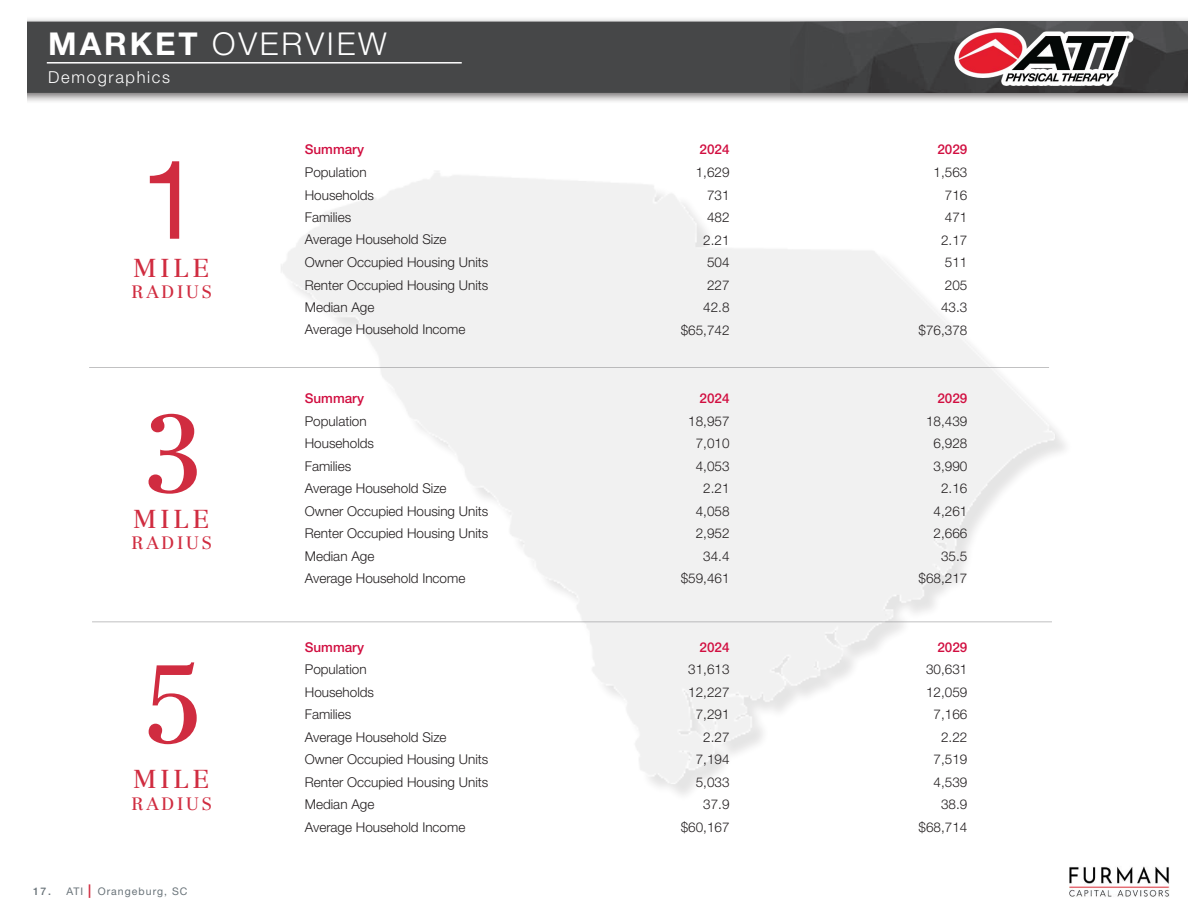
<style>
.page{position:relative;width:1188px;height:918px;background:#fff}
.page>*{position:absolute;margin:0;border:0;box-sizing:border-box;transform-origin:0 0}
.Body_Text{font:109.2px "Centennial LT Std";color:#d02c40}
.Body_Text-2{font:109.2px "Helvetica Neue LT Std";color:#d02c40}
.t1{font:300 31.5px "Helvetica Neue LT Std";letter-spacing:.09em;color:#fff}
.t2{font:25.5px "Centennial LT Std";letter-spacing:.16em;color:#d02c40}
.t3{font:17.7px "Centennial LT Std";letter-spacing:.16em;color:#d02c40}
.t4{font:300 16.5px "Helvetica Neue LT Std";letter-spacing:.1em;color:#fff}
.t5{font:300 13.5px "Helvetica Neue LT Std";color:#231f20}
.t6{font:500 13.5px "Helvetica Neue LT Std";color:#d10e40}
.t7{font:10.5px "Helvetica Neue LT Std";letter-spacing:.1em;color:#697379}
.s1{font-weight:700}
.s2{font-weight:500}
.s3{font-weight:700;font-size:13.5px;color:#d02c40}
</style>
<div class="page">
<div style="left:0;top:17px;width:1188px;height:88px;background:#231f20;opacity:.65"></div>
<div style="left:27px;top:22px;width:1161px;height:71px;background:#464748"></div>
<div style="left:0;top:5px;width:27px;height:103px;background:#fff"></div>
<hr style="left:47px;top:62px;width:415px;height:2px;background:#fff">
<img style="left:1069px;top:866px;width:101px;height:31px">
<img style="left:791px;top:22px;width:396px;height:71px">
<img style="left:955px;top:29px;width:179px;height:57px">
<hr style="left:89px;top:367px;width:960px;height:1px;background:#808083">
<hr style="left:92px;top:622px;width:960px;height:1px;background:#808083">
<p class="t1" style="left:48px;top:24px;width:340px"><span class="s1">MARKET</span> OVERVIEW</p>
<p class="t4" style="left:48px;top:67px;width:123px">Demographics</p>
<p class="Body_Text-2" style="left:140px;top:135px;width:62px">1</p>
<p class="t2" style="left:134px;top:253px;width:78px">MILE</p>
<p class="t3" style="left:131px;top:282px;width:82px">RADIUS</p>
<p class="Body_Text" style="left:140px;top:389px;width:66px">3</p>
<p class="t2" style="left:134px;top:504px;width:78px">MILE</p>
<p class="t3" style="left:131px;top:532px;width:82px">RADIUS</p>
<p class="Body_Text" style="left:140px;top:640px;width:66px">5</p>
<p class="t2" style="left:134px;top:764px;width:78px">MILE</p>
<p class="t3" style="left:131px;top:793px;width:82px">RADIUS</p>
<p class="t7" style="left:33px;top:885px;width:156px"><span class="s2">17.</span> ATI <span class="s3">|</span> Orangeburg, SC</p>
<p class="t6" style="left:305px;top:142px;width:61px">Summary</p>
<p class="t5" style="left:305px;top:164px;width:63px">Population</p>
<p class="t5" style="left:305px;top:186px;width:71px">Households</p>
<p class="t5" style="left:305px;top:209px;width:48px">Families</p>
<p class="t5" style="left:305px;top:231px;width:143px">Average Household Size</p>
<p class="t5" style="left:305px;top:254px;width:185px">Owner Occupied Housing Units</p>
<p class="t5" style="left:305px;top:276px;width:185px">Renter Occupied Housing Units</p>
<p class="t5" style="left:305px;top:299px;width:71px">Median Age</p>
<p class="t5" style="left:305px;top:321px;width:162px">Average Household Income</p>
<p class="t6" style="left:305px;top:390px;width:61px">Summary</p>
<p class="t5" style="left:305px;top:413px;width:63px">Population</p>
<p class="t5" style="left:305px;top:435px;width:71px">Households</p>
<p class="t5" style="left:305px;top:458px;width:48px">Families</p>
<p class="t5" style="left:305px;top:480px;width:143px">Average Household Size</p>
<p class="t5" style="left:305px;top:503px;width:185px">Owner Occupied Housing Units</p>
<p class="t5" style="left:305px;top:525px;width:185px">Renter Occupied Housing Units</p>
<p class="t5" style="left:305px;top:548px;width:71px">Median Age</p>
<p class="t5" style="left:305px;top:570px;width:162px">Average Household Income</p>
<p class="t6" style="left:305px;top:639px;width:61px">Summary</p>
<p class="t5" style="left:305px;top:661px;width:63px">Population</p>
<p class="t5" style="left:305px;top:684px;width:71px">Households</p>
<p class="t5" style="left:305px;top:706px;width:48px">Families</p>
<p class="t5" style="left:305px;top:729px;width:143px">Average Household Size</p>
<p class="t5" style="left:305px;top:751px;width:185px">Owner Occupied Housing Units</p>
<p class="t5" style="left:305px;top:774px;width:185px">Renter Occupied Housing Units</p>
<p class="t5" style="left:305px;top:796px;width:71px">Median Age</p>
<p class="t5" style="left:305px;top:819px;width:162px">Average Household Income</p>
<p class="t6" style="left:700px;top:142px;width:32px">2024</p>
<p class="t5" style="left:696px;top:164px;width:35px">1,629</p>
<p class="t5" style="left:707px;top:186px;width:24px">731</p>
<p class="t5" style="left:707px;top:209px;width:24px">482</p>
<p class="t5" style="left:703px;top:231px;width:28px">2.21</p>
<p class="t5" style="left:707px;top:254px;width:24px">504</p>
<p class="t5" style="left:707px;top:276px;width:24px">227</p>
<p class="t5" style="left:703px;top:299px;width:28px">42.8</p>
<p class="t5" style="left:681px;top:321px;width:50px">$65,742</p>
<p class="t6" style="left:700px;top:390px;width:32px">2024</p>
<p class="t5" style="left:688px;top:413px;width:43px">18,957</p>
<p class="t5" style="left:696px;top:435px;width:35px">7,010</p>
<p class="t5" style="left:696px;top:458px;width:35px">4,053</p>
<p class="t5" style="left:703px;top:480px;width:28px">2.21</p>
<p class="t5" style="left:696px;top:503px;width:35px">4,058</p>
<p class="t5" style="left:696px;top:525px;width:35px">2,952</p>
<p class="t5" style="left:703px;top:548px;width:28px">34.4</p>
<p class="t5" style="left:681px;top:570px;width:50px">$59,461</p>
<p class="t6" style="left:700px;top:639px;width:32px">2024</p>
<p class="t5" style="left:688px;top:661px;width:43px">31,613</p>
<p class="t5" style="left:688px;top:684px;width:43px">12,227</p>
<p class="t5" style="left:696px;top:706px;width:35px">7,291</p>
<p class="t5" style="left:703px;top:729px;width:28px">2.27</p>
<p class="t5" style="left:696px;top:751px;width:35px">7,194</p>
<p class="t5" style="left:696px;top:774px;width:35px">5,033</p>
<p class="t5" style="left:703px;top:796px;width:28px">37.9</p>
<p class="t5" style="left:681px;top:819px;width:50px">$60,167</p>
<p class="t6" style="left:937px;top:142px;width:32px">2029</p>
<p class="t5" style="left:934px;top:164px;width:35px">1,563</p>
<p class="t5" style="left:945px;top:186px;width:24px">716</p>
<p class="t5" style="left:945px;top:209px;width:24px">471</p>
<p class="t5" style="left:941px;top:231px;width:28px">2.17</p>
<p class="t5" style="left:945px;top:254px;width:24px">511</p>
<p class="t5" style="left:945px;top:276px;width:24px">205</p>
<p class="t5" style="left:941px;top:299px;width:28px">43.3</p>
<p class="t5" style="left:919px;top:321px;width:50px">$76,378</p>
<p class="t6" style="left:937px;top:390px;width:32px">2029</p>
<p class="t5" style="left:926px;top:413px;width:43px">18,439</p>
<p class="t5" style="left:934px;top:435px;width:35px">6,928</p>
<p class="t5" style="left:934px;top:458px;width:35px">3,990</p>
<p class="t5" style="left:941px;top:480px;width:28px">2.16</p>
<p class="t5" style="left:934px;top:503px;width:35px">4,261</p>
<p class="t5" style="left:934px;top:525px;width:35px">2,666</p>
<p class="t5" style="left:941px;top:548px;width:28px">35.5</p>
<p class="t5" style="left:919px;top:570px;width:50px">$68,217</p>
<p class="t6" style="left:937px;top:639px;width:32px">2029</p>
<p class="t5" style="left:926px;top:661px;width:43px">30,631</p>
<p class="t5" style="left:926px;top:684px;width:43px">12,059</p>
<p class="t5" style="left:934px;top:706px;width:35px">7,166</p>
<p class="t5" style="left:941px;top:729px;width:28px">2.22</p>
<p class="t5" style="left:934px;top:751px;width:35px">7,519</p>
<p class="t5" style="left:934px;top:774px;width:35px">4,539</p>
<p class="t5" style="left:941px;top:796px;width:28px">38.9</p>
<p class="t5" style="left:919px;top:819px;width:50px">$68,714</p>
</div>
